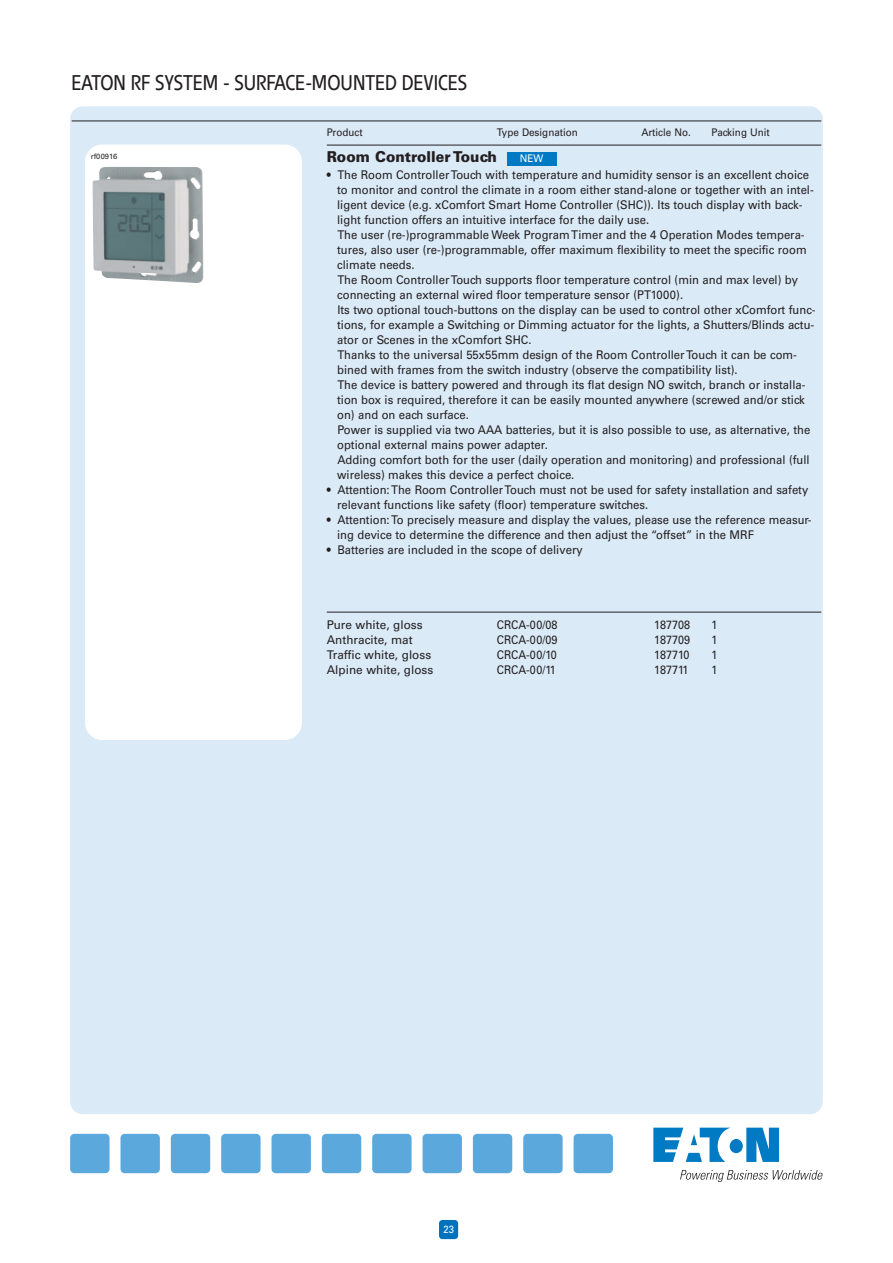
<style>
.page{position:relative;width:893px;height:1263px;background:#fff}
.page>*{position:absolute;margin:0;border:0;box-sizing:border-box;transform-origin:0 0}
.t1{font:500 21px "Eaton";color:#231f20;scale:.9 1}
.t2{font:900 15px "Univers";color:#231f20;scale:.94 1}
.t3{font:12px/15px "Univers";color:#231f20;scale:.94 1}
.t4{font:12px "Univers";color:#231f20;scale:.9 1}
.t5{font:12px/15px "Univers";color:#231f20}
.t6{font:10.5px "Univers";color:#231f20;scale:.94 1}
.t7{font:10.5px "Univers";color:#fff;scale:.94 1}
.t8{font:10.5px "Univers";color:#fff;scale:.9 1}
.t9{font:7.5px "Univers";color:#231f20}
</style>
<div class="page">
<div style="left:439px;top:1220px;width:19px;height:19px;background:#0072bc;border-radius:3px"></div>
<div style="left:70px;top:106px;width:753px;height:1008px;background:#dbeaf7;border-radius:13px"></div>
<div style="left:120px;top:1134px;width:40px;height:39px;background:#5ba8dc;border-radius:4px"></div>
<div style="left:171px;top:1134px;width:39px;height:39px;background:#5ba8dc;border-radius:4px"></div>
<div style="left:221px;top:1134px;width:40px;height:39px;background:#5ba8dc;border-radius:4px"></div>
<div style="left:272px;top:1134px;width:39px;height:39px;background:#5ba8dc;border-radius:4px"></div>
<div style="left:322px;top:1134px;width:39px;height:39px;background:#5ba8dc;border-radius:4px"></div>
<div style="left:372px;top:1134px;width:40px;height:39px;background:#5ba8dc;border-radius:4px"></div>
<div style="left:423px;top:1134px;width:39px;height:39px;background:#5ba8dc;border-radius:4px"></div>
<div style="left:473px;top:1134px;width:39px;height:39px;background:#5ba8dc;border-radius:4px"></div>
<div style="left:523px;top:1134px;width:40px;height:39px;background:#5ba8dc;border-radius:4px"></div>
<div style="left:574px;top:1134px;width:39px;height:39px;background:#5ba8dc;border-radius:4px"></div>
<div style="left:70px;top:1134px;width:40px;height:39px;background:#5ba8dc;border-radius:4px"></div>
<svg style="left:653px;top:1128px;width:126px;height:34px"></svg>
<svg style="left:680px;top:1170px;width:143px;height:12px"></svg>
<div style="left:85px;top:145px;width:217px;height:595px;background:#fff;border-radius:17px"></div>
<hr style="left:327px;top:612px;width:494px;height:1px;background:#231f20">
<hr style="left:72px;top:121px;width:749px;height:1px;background:#231f20">
<hr style="left:327px;top:145px;width:494px;height:1px;background:#231f20">
<img style="left:92px;top:167px;width:111px;height:116px">
<div style="left:507px;top:152px;width:49px;height:13px;background:#007ac2"></div>
<h1 class="t1" style="left:71px;top:75px;width:441px">EATON RF SYSTEM - SURFACE-MOUNTED DEVICES</h1>
<p class="t6" style="left:327px;top:129px;width:40px">Product</p>
<p class="t6" style="left:497px;top:129px;width:88px">Type Designation</p>
<p class="t6" style="left:641px;top:129px;width:54px">Article No.</p>
<p class="t6" style="left:712px;top:129px;width:63px">Packing Unit</p>
<p class="t2" style="left:327px;top:151px;width:183px">Room Controller Touch</p>
<p class="t3" style="left:337px;top:169px;width:511px;text-indent:-10px">• The Room ControllerTouch with temperature and humidity sensor is an excellent choice to monitor and control the climate in a room either stand-alone or together with an intel&shy;ligent device (e.g. xComfort Smart Home Controller (SHC)). Its touch display with back&shy;light function offers an intuitive interface for the daily use.<br>The user (re-)programmable Week ProgramTimer and the 4 Operation Modes tempera&shy;tures, also user (re-)programmable, offer maximum flexibility to meet the specific room climate needs.<br>The Room ControllerTouch supports floor temperature control (min and max level) by connecting an external wired floor temperature sensor (PT1000).<br>Its two optional touch-buttons on the display can be used to control other xComfort func&shy;tions, for example a Switching or Dimming actuator for the lights, a Shutters/Blinds actu&shy;ator or Scenes in the xComfort SHC.<br>Thanks to the universal 55x55mm design of the Room ControllerTouch it can be com&shy;bined with frames from the switch industry (observe the compatibility list).<br>The device is battery powered and through its flat design NO switch, branch or installa&shy;tion box is required, therefore it can be easily mounted anywhere (screwed and/or stick on) and on each surface.<br>Power is supplied via two AAA batteries, but it is also possible to use, as alternative, the optional external mains power adapter.<br>Adding comfort both for the user (daily operation and monitoring) and professional (full wireless) makes this device a perfect choice.</p>
<p class="t3" style="left:337px;top:484px;width:503px;text-indent:-10px">• Attention:The Room ControllerTouch must not be used for safety installation and safety relevant functions like safety (floor) temperature switches.</p>
<p class="t3" style="left:337px;top:514px;width:506px;text-indent:-10px">• Attention:To precisely measure and display the values, please use the reference measur&shy;ing device to determine the difference and then adjust the “offset” in the MRF</p>
<p class="t3" style="left:327px;top:544px;width:274px">• Batteries are included in the scope of delivery</p>
<p class="t9" style="left:91px;top:154px;width:28px">rf00916</p>
<p class="t7" style="left:520px;top:155px;width:27px">NEW</p>
<p class="t5" style="left:327px;top:618px;width:108px">Pure white, gloss<br>Anthracite, mat<br>Traffic white, gloss<br>Alpine white, gloss</p>
<p class="t4" style="left:497px;top:620px;width:69px">CRCA-00/08</p>
<p class="t4" style="left:654px;top:620px;width:41px">187708</p>
<p class="t4" style="left:712px;top:620px;width:8px">1</p>
<p class="t4" style="left:497px;top:635px;width:69px">CRCA-00/09</p>
<p class="t4" style="left:654px;top:635px;width:41px">187709</p>
<p class="t4" style="left:712px;top:635px;width:8px">1</p>
<p class="t4" style="left:497px;top:650px;width:68px">CRCA-00/10</p>
<p class="t4" style="left:654px;top:650px;width:41px">187710</p>
<p class="t4" style="left:712px;top:650px;width:8px">1</p>
<p class="t4" style="left:497px;top:665px;width:67px">CRCA-00/11</p>
<p class="t4" style="left:654px;top:665px;width:40px">187711</p>
<p class="t4" style="left:712px;top:665px;width:8px">1</p>
<p class="t8" style="left:443px;top:1225px;width:13px">23</p>
</div>
